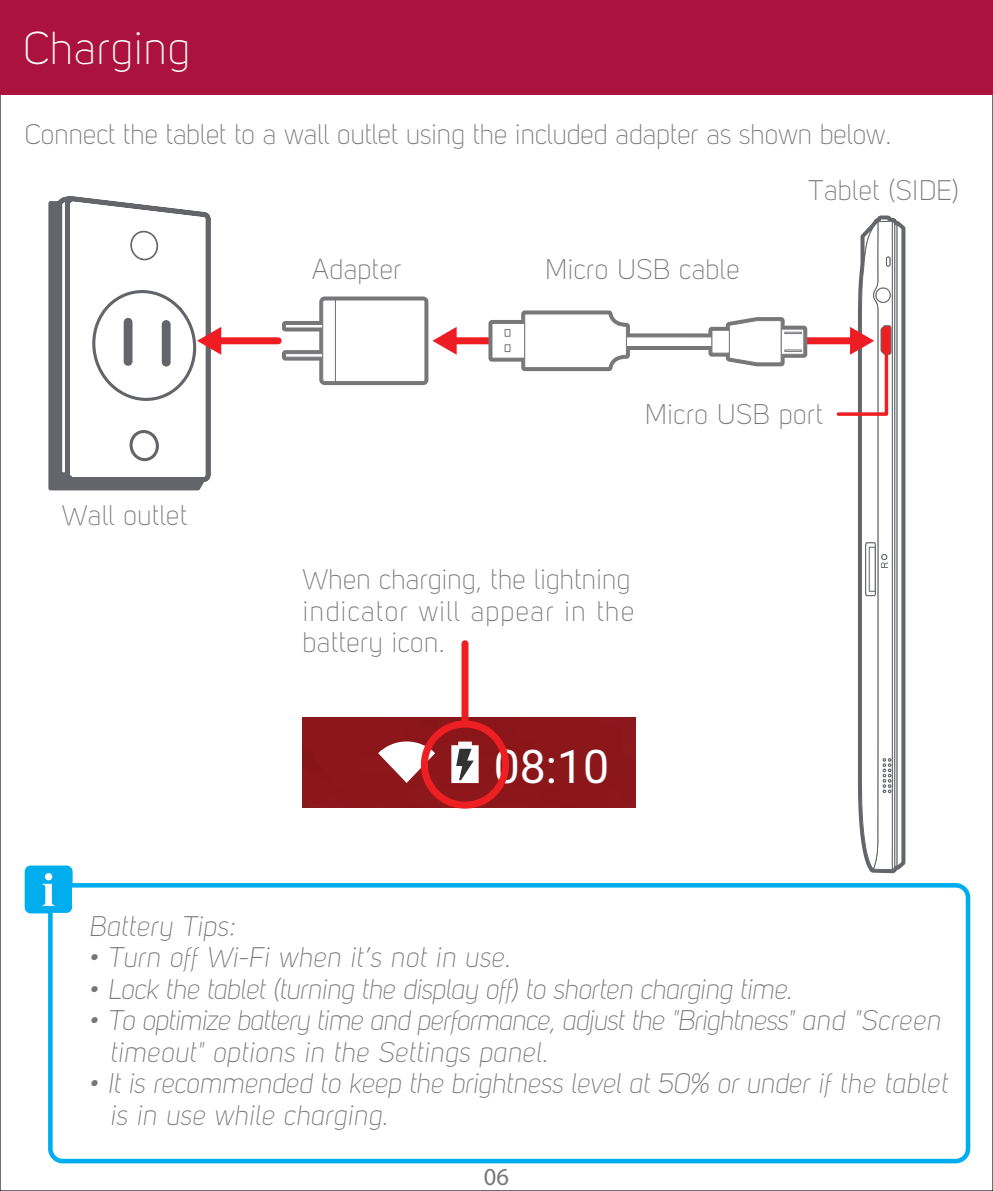
<style>
.page{position:relative;width:993px;height:1191px;background:#fff}
.page>*{position:absolute;margin:0;border:0;box-sizing:border-box;transform-origin:0 0}
.t1{font:46.55px "Roboto";color:#fff}
.t2{font:45.5px "Uni Sans Light";color:#fff}
.t3{font:28px/31.5px "Uni Sans Light";letter-spacing:-.01em;color:#77777a}
.t4{font:28px/31.5px "Uni Sans Light Italic";letter-spacing:-.02em;color:#77777a}
.t5{font:28px/31.5px "Uni Sans Light Italic";letter-spacing:-.04em;color:#77777a}
.t6{font:28px "Uni Sans Light Italic";color:#77777a}
.t7{font:24.5px "Myriad Pro";color:#77777a}
</style>
<div class="page">
<div style="left:0;top:0;width:992px;height:94px;background:#ab123d"></div>
<svg style="left:24px;top:863px;width:947px;height:301px"></svg>
<div style="left:27px;top:868px;width:43px;height:43px;background:#00aeef;border-radius:4px"></div>
<div style="left:25px;top:866px;width:47px;height:47px;border:4px solid #00aeef;border-radius:4px"></div>
<svg style="left:43px;top:873px;width:12px;height:33px"></svg>
<div style="left:217px;top:337px;width:61px;height:7px;background:#ee1d23"></div>
<svg style="left:48px;top:196px;width:173px;height:295px"></svg>
<div style="left:452px;top:337px;width:61px;height:7px;background:#ee1d23"></div>
<div style="left:793px;top:337px;width:61px;height:7px;background:#ee1d23"></div>
<div style="left:302px;top:717px;width:333px;height:90px;background:#8c171b"></div>
<svg style="left:378px;top:741px;width:57px;height:42px"></svg>
<svg style="left:451px;top:742px;width:27px;height:41px"></svg>
<div style="left:421px;top:720px;width:88px;height:89px;border:7px solid #ee1f23;border-radius:50%"></div>
<div style="left:461px;top:644px;width:7px;height:80px;background:#ee1f23"></div>
<svg style="left:282px;top:296px;width:174px;height:89px"></svg>
<svg style="left:488px;top:310px;width:319px;height:61px"></svg>
<svg style="left:834px;top:215px;width:71px;height:658px"></svg>
<h2 class="t2" style="left:23px;top:23px;width:168px">Charging</h2>
<p class="t3" style="left:25px;top:119px;width:868px">Connect the tablet to a wall outlet using the included adapter as shown below.</p>
<p class="t3" style="left:62px;top:500px;width:127px">Wall outlet</p>
<p class="t3" style="left:312px;top:253px;width:91px">Adapter</p>
<p class="t3" style="left:545px;top:253px;width:196px">Micro USB cable</p>
<p class="t3" style="left:808px;top:175px;width:152px">Tablet (SIDE)</p>
<p class="t3" style="left:645px;top:399px;width:180px">Micro USB port</p>
<p class="t3" style="left:302px;top:563px;width:333px">When charging, the lightning indicator will appear in the battery icon.</p>
<h1 class="t1" style="left:493px;top:734px;width:117px">08:10</h1>
<p class="t6" style="left:88px;top:910px;width:148px">Battery Tips:</p>
<p class="t6" style="left:88px;top:941px;width:423px">• Turn off Wi-Fi when it’s not in use.</p>
<p class="t4" style="left:88px;top:973px;width:705px">• Lock the tablet (turning the display off) to shorten charging time.</p>
<p class="t5" style="left:109px;top:1004px;width:832px;text-indent:-21px">• To optimize battery time and performance, adjust the "Brightness" and "Screen timeout" options in the Settings panel.</p>
<p class="t4" style="left:109px;top:1067px;width:839px;text-indent:-21px">• It is recommended to keep the brightness level at 50% or under if the tablet is in use while charging.</p>
<p class="t7" style="left:484px;top:1162px;width:27px">06</p>
</div>
